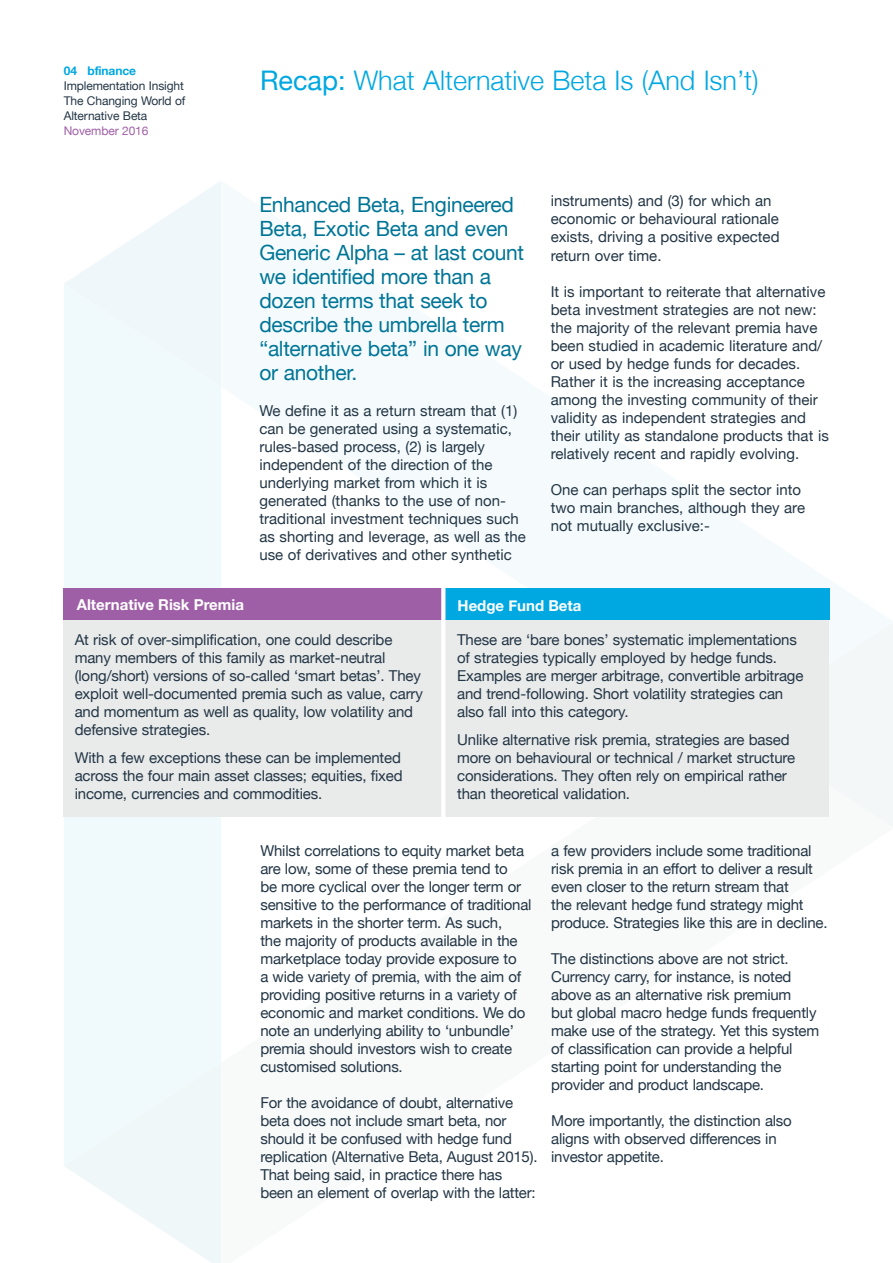
<style>
.page{position:relative;width:893px;height:1263px;background:#fff}
.page>*{position:absolute;margin:0;border:0;box-sizing:border-box;transform-origin:0 0}
.t1{font:300 27px "Helvetica Neue";color:#00a8e1}
.t2{font:21px/24px "Helvetica Neue";letter-spacing:-.015em;color:#007597}
.t3{font:15px/18px "Helvetica Neue";letter-spacing:-.01em;color:#233645}
.t4{font:700 15px "Helvetica Neue";color:#fff}
.t5{font:12px/15px "Helvetica Neue";letter-spacing:-.01em;color:#233645}
.t6{font:12px "Helvetica Neue";letter-spacing:-.01em;color:#9f5fa7}
.t7{font:700 12px "Helvetica Neue";letter-spacing:-.01em;color:#00a8e1}
.s1{font-weight:400}
</style>
<div class="page">
<svg style="left:65px;top:1166px;width:156px;height:97px"></svg>
<svg style="left:64px;top:181px;width:157px;height:103px"></svg>
<svg style="left:221px;top:588px;width:672px;height:137px;fill:#f4f7f8"></svg>
<div style="left:64px;top:284px;width:157px;height:882px;background:#f0fafd"></div>
<div style="left:829px;top:725px;width:64px;height:102px;background:#f4f7f8"></div>
<div style="left:64px;top:602px;width:765px;height:215px;background:#e9eaea"></div>
<div style="left:64px;top:589px;width:379px;height:31px;background:#9f5fa7"></div>
<div style="left:443px;top:589px;width:386px;height:31px;background:#00a8e1"></div>
<hr style="left:441px;top:587px;width:4px;height:230px;background:#fff">
<p class="t7" style="left:64px;top:62px;width:74px">04 bfinance</p>
<p class="t5" style="left:64px;top:79px;width:123px">Implementation Insight<br>The Changing World of<br>Alternative Beta</p>
<p class="t6" style="left:64px;top:123px;width:86px">November 2016</p>
<h1 class="t1" style="left:260px;top:58px;width:500px"><span class="s1">Recap:</span> What Alternative Beta Is (And Isn’t)</h1>
<p class="t4" style="left:77px;top:593px;width:169px">Alternative Risk Premia</p>
<h2 class="t2" style="left:259px;top:194px;width:266px">Enhanced Beta, Engineered<br>Beta, Exotic Beta and even<br>Generic Alpha – at last count we identified more than a dozen terms that seek to describe the umbrella term “alternative beta” in one way or another.</h2>
<p class="t3" style="left:259px;top:403px;width:268px">We define it as a return stream that (1) can be generated using a systematic, rules-based process, (2) is largely independent of the direction of the underlying market from which it is generated (thanks to the use of non&shy;traditional investment techniques such as shorting and leverage, as well as the use of derivatives and other synthetic</p>
<p class="t3" style="left:551px;top:193px;width:230px">instruments) and (3) for which an economic or behavioural rationale exists, driving a positive expected return over time.</p>
<p class="t3" style="left:551px;top:283px;width:280px">It is important to reiterate that alternative beta investment strategies are not new: the majority of the relevant premia have been studied in academic literature and/ or used by hedge funds for decades.<br>Rather it is the increasing acceptance among the investing community of their validity as independent strategies and their utility as standalone products that is relatively recent and rapidly evolving.</p>
<p class="t3" style="left:551px;top:481px;width:256px">One can perhaps split the sector into two main branches, although they are not mutually exclusive:-</p>
<p class="t4" style="left:458px;top:593px;width:125px">Hedge Fund Beta</p>
<p class="t3" style="left:75px;top:631px;width:350px">At risk of over-simplification, one could describe many members of this family as market-neutral (long/short) versions of so-called ‘smart betas’. They exploit well-documented premia such as value, carry and momentum as well as quality, low volatility and defensive strategies.</p>
<p class="t3" style="left:75px;top:749px;width:329px;text-align:justify">With a few exceptions these can be implemented across the four main asset classes; equities, fixed income, currencies and commodities.</p>
<p class="t3" style="left:457px;top:631px;width:348px">These are ‘bare bones’ systematic implementations of strategies typically employed by hedge funds.<br>Examples are merger arbitrage, convertible arbitrage and trend-following. Short volatility strategies can also fall into this category.</p>
<p class="t3" style="left:457px;top:731px;width:340px">Unlike alternative risk premia, strategies are based more on behavioural or technical / market structure considerations. They often rely on empirical rather than theoretical validation.</p>
<p class="t3" style="left:260px;top:842px;width:273px">Whilst correlations to equity market beta are low, some of these premia tend to<br>be more cyclical over the longer term or sensitive to the performance of traditional markets in the shorter term. As such,<br>the majority of products available in the marketplace today provide exposure to<br>a wide variety of premia, with the aim of providing positive returns in a variety of economic and market conditions. We do note an underlying ability to ‘unbundle’ premia should investors wish to create customised solutions.</p>
<p class="t3" style="left:260px;top:1094px;width:279px">For the avoidance of doubt, alternative beta does not include smart beta, nor should it be confused with hedge fund replication (Alternative Beta, August 2015).<br>That being said, in practice there has been an element of overlap with the latter:</p>
<p class="t3" style="left:551px;top:842px;width:278px">a few providers include some traditional risk premia in an effort to deliver a result even closer to the return stream that<br>the relevant hedge fund strategy might produce. Strategies like this are in decline.</p>
<p class="t3" style="left:551px;top:950px;width:269px">The distinctions above are not strict.<br>Currency carry, for instance, is noted above as an alternative risk premium<br>but global macro hedge funds frequently make use of the strategy. Yet this system of classification can provide a helpful starting point for understanding the provider and product landscape.</p>
<p class="t3" style="left:551px;top:1112px;width:242px">More importantly, the distinction also aligns with observed differences in investor appetite.</p>
</div>
